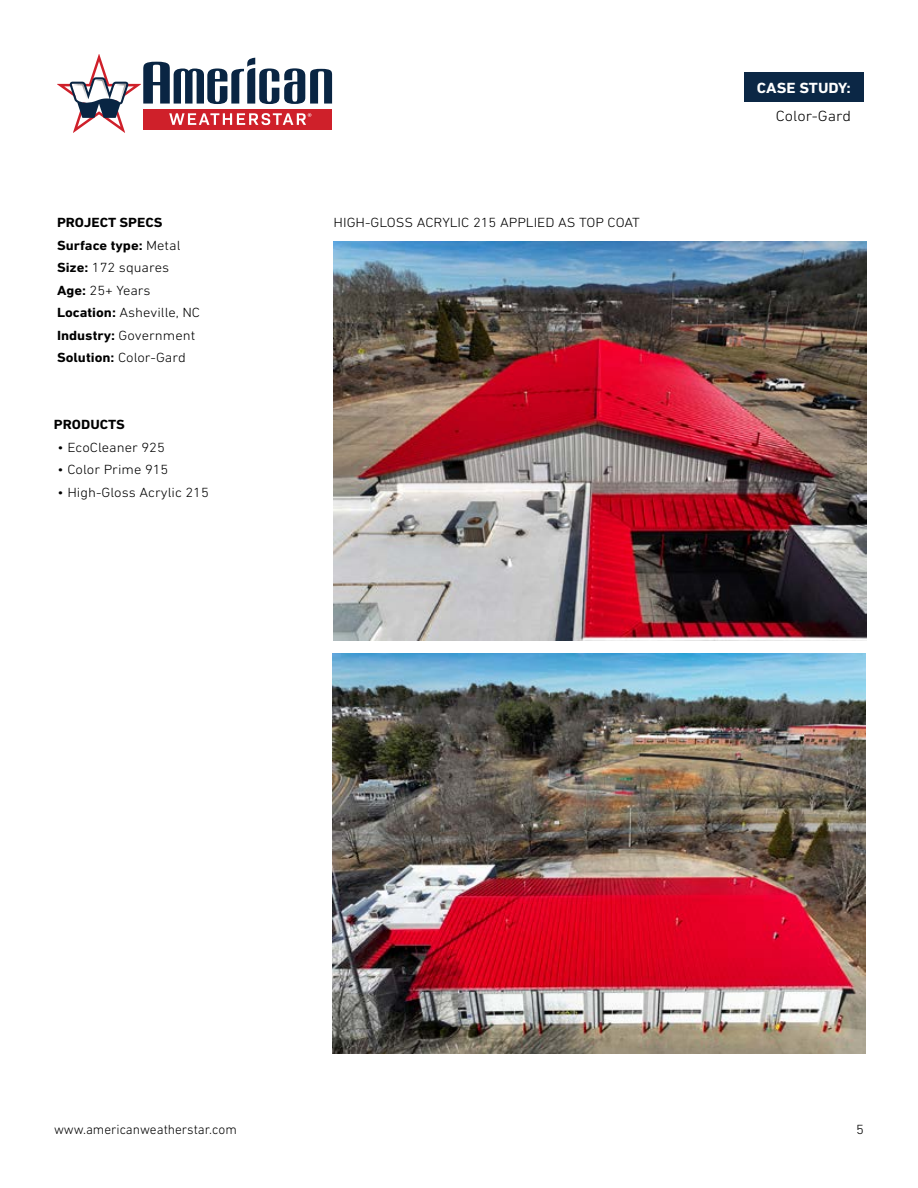
<style>
.page{position:relative;width:918px;height:1188px;background:#fff}
.page>*{position:absolute;margin:0;border:0;box-sizing:border-box;transform-origin:0 0}
.t1{font:700 15px "DIN Next LT Pro";color:#fff;scale:1.09 1}
.t2{font:300 15px "DIN Next LT Pro";color:#000;scale:1.09 1}
.t3{font:700 13.5px/22.5px "DIN Next LT Pro";color:#000;scale:1.09 1}
.t4{font:300 13.5px "DIN Next LT Pro";color:#000;scale:1.09 1}
.t5{font:300 13.5px "DIN Next LT Pro";color:#000}
.s1{font-weight:300}
</style>
<div class="page">
<svg style="left:57px;top:54px;width:275px;height:79px"></svg>
<div style="left:744px;top:73px;width:120px;height:29px;background:#0b2745"></div>
<img style="left:334px;top:241px;width:533px;height:399px">
<img style="left:332px;top:654px;width:533px;height:400px">
<p class="t3" style="left:57px;top:212px;width:133px">PROJECT SPECS<br>Surface type: <span class="s1">Metal<br></span>Size: <span class="s1">172 squares<br></span>Age: <span class="s1">25+ Years<br></span>Location: <span class="s1">Asheville, NC<br></span>Industry: <span class="s1">Government<br></span>Solution: <span class="s1">Color-Gard</span></p>
<p class="t3" style="left:54px;top:413px;width:67px">PRODUCTS</p>
<p class="t4" style="left:58px;top:439px;width:100px">• EcoCleaner 925</p>
<p class="t4" style="left:58px;top:462px;width:103px">• Color Prime 915</p>
<p class="t4" style="left:58px;top:484px;width:140px">• High-Gloss Acrylic 215</p>
<p class="t4" style="left:334px;top:215px;width:282px">HIGH-GLOSS ACRYLIC 215 APPLIED AS TOP COAT</p>
<p class="t1" style="left:757px;top:79px;width:88px">CASE STUDY:</p>
<p class="t2" style="left:776px;top:108px;width:71px">Color-Gard</p>
<p class="t5" style="left:54px;top:1121px;width:184px">www.americanweatherstar.com</p>
<p class="t4" style="left:856px;top:1121px;width:9px">5</p>
</div>
